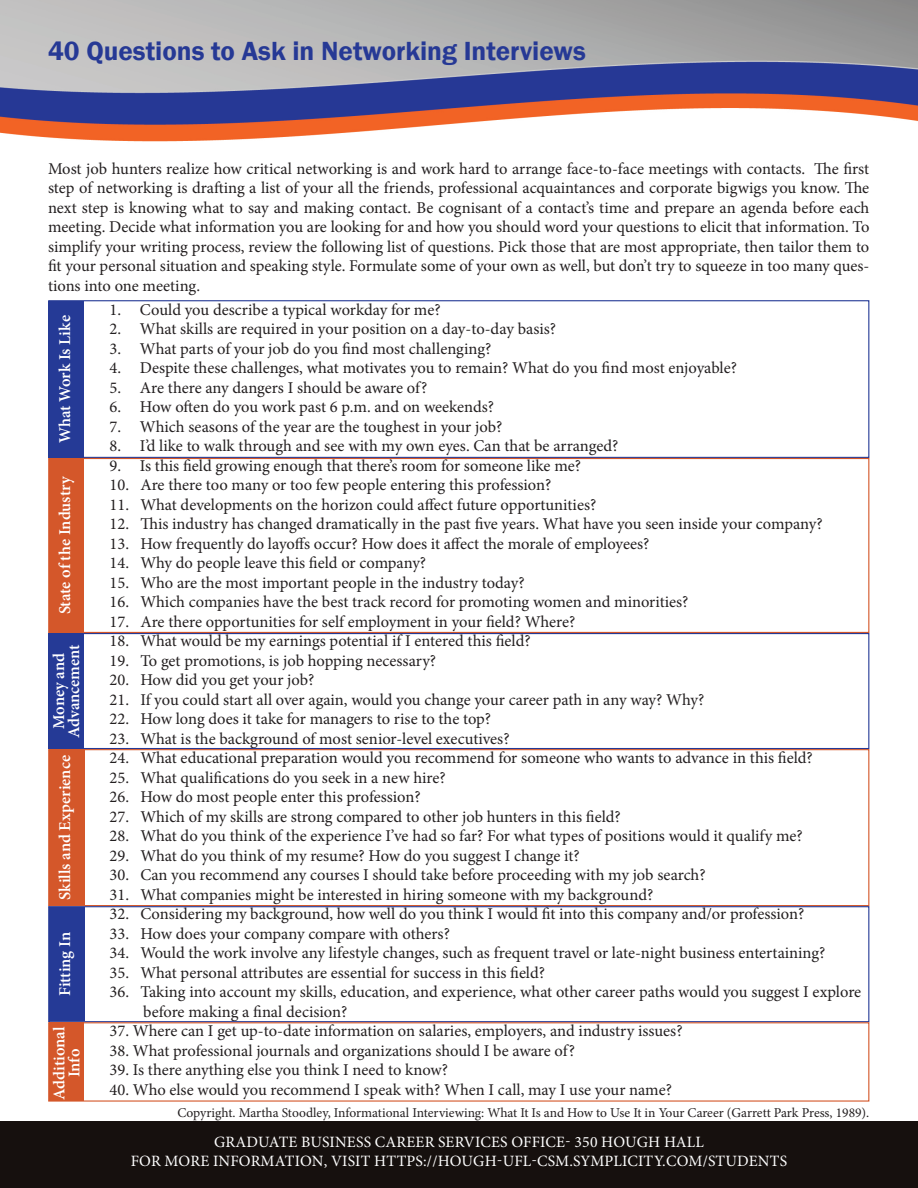
<style>
.page{position:relative;width:918px;height:1188px;background:#fff}
.page>*{position:absolute;margin:0;border:0;box-sizing:border-box;transform-origin:0 0}
.t1{font:600 27px "Franklin Gothic";color:#263995}
.t2{font:16.5px/19.5px "Minion Pro";letter-spacing:-.005em;color:#231f20;text-align:justify}
.t3{font:600 16.5px/15px "Minion Pro";color:#fff;text-align:center}
.t4{font:15.75px "Minion Pro";letter-spacing:.01em;color:#fff}
.t5{font:13.5px "Minion Pro";letter-spacing:-.005em;color:#231f20}
</style>
<div class="page">
<div style="left:1px;top:1121px;width:917px;height:67px;background:#16100e"></div>
<img style="left:0;top:0;width:918px;height:142px">
<div style="left:48px;top:300px;width:821px;height:158px;border:1px solid #253a96"></div>
<div style="left:48px;top:458px;width:821px;height:175px;border:1px solid #d4572a"></div>
<div style="left:48px;top:633px;width:821px;height:116px;border:1px solid #253a96"></div>
<div style="left:48px;top:749px;width:821px;height:157px;border:1px solid #d4572a"></div>
<div style="left:48px;top:906px;width:821px;height:116px;border:1px solid #253a96"></div>
<div style="left:48px;top:1022px;width:821px;height:80px;border:1px solid #d4572a"></div>
<div style="left:49px;top:301px;width:35px;height:156px;background:#253a96"></div>
<div style="left:49px;top:459px;width:35px;height:173px;background:#d4572a"></div>
<div style="left:49px;top:749px;width:35px;height:156px;background:#d4572a"></div>
<div style="left:49px;top:634px;width:35px;height:115px;background:#253a96"></div>
<div style="left:49px;top:1023px;width:35px;height:78px;background:#d4572a"></div>
<div style="left:49px;top:907px;width:35px;height:114px;background:#253a96"></div>
<p class="t1" style="left:48px;top:35px;width:539px">40 Questions to Ask in Networking Interviews</p>
<p class="t2" style="left:48px;top:159px;width:823px">Most job hunters realize how critical networking is and work hard to arrange face-to-face meetings with contacts. The first step of networking is drafting a list of your all the friends, professional acquaintances and corporate bigwigs you know. The next step is knowing what to say and making contact. Be cognisant of a contact’s time and prepare an agenda before each meeting. Decide what information you are looking for and how you should word your questions to elicit that information. To simplify your writing process, review the following list of questions. Pick those that are most appropriate, then tailor them to fit your personal situation and speaking style. Formulate some of your own as well, but don’t try to squeeze in too many ques&shy;tions into one meeting.</p>
<p class="t2" style="left:110px;top:300px;width:333px">1. Could you describe a typical workday for me?</p>
<p class="t2" style="left:110px;top:320px;width:448px">2. What skills are required in your position on a day-to-day basis?</p>
<p class="t2" style="left:110px;top:339px;width:383px">3. What parts of your job do you find most challenging?</p>
<p class="t2" style="left:110px;top:359px;width:629px">4. Despite these challenges, what motivates you to remain? What do you find most enjoyable?</p>
<p class="t2" style="left:110px;top:378px;width:319px">5. Are there any dangers I should be aware of?</p>
<p class="t2" style="left:110px;top:398px;width:386px">6. How often do you work past 6 p.m. and on weekends?</p>
<p class="t2" style="left:110px;top:417px;width:394px">7. Which seasons of the year are the toughest in your job?</p>
<p class="t2" style="left:110px;top:437px;width:510px">8. I’d like to walk through and see with my own eyes. Can that be arranged?</p>
<p class="t2" style="left:110px;top:456px;width:473px">9. Is this field growing enough that there’s room for someone like me?</p>
<p class="t2" style="left:110px;top:476px;width:443px">10. Are there too many or too few people entering this profession?</p>
<p class="t2" style="left:110px;top:495px;width:488px">11. What developments on the horizon could affect future opportunities?</p>
<p class="t2" style="left:110px;top:515px;width:715px">12. This industry has changed dramatically in the past five years. What have you seen inside your company?</p>
<p class="t2" style="left:110px;top:534px;width:541px">13. How frequently do layoffs occur? How does it affect the morale of employees?</p>
<p class="t2" style="left:110px;top:554px;width:318px">14. Why do people leave this field or company?</p>
<p class="t2" style="left:110px;top:573px;width:417px">15. Who are the most important people in the industry today?</p>
<p class="t2" style="left:110px;top:593px;width:581px">16. Which companies have the best track record for promoting women and minorities?</p>
<p class="t2" style="left:110px;top:612px;width:467px">17. Are there opportunities for self employment in your field? Where?</p>
<p class="t2" style="left:110px;top:632px;width:423px">18. What would be my earnings potential if I entered this field?</p>
<p class="t2" style="left:110px;top:651px;width:328px">19. To get promotions, is job hopping necessary?</p>
<p class="t2" style="left:110px;top:671px;width:206px">20. How did you get your job?</p>
<p class="t2" style="left:110px;top:690px;width:596px">21. If you could start all over again, would you change your career path in any way? Why?</p>
<p class="t2" style="left:110px;top:710px;width:383px">22. How long does it take for managers to rise to the top?</p>
<p class="t2" style="left:110px;top:729px;width:402px">23. What is the background of most senior-level executives?</p>
<p class="t2" style="left:110px;top:749px;width:705px">24. What educational preparation would you recommend for someone who wants to advance in this field?</p>
<p class="t2" style="left:110px;top:768px;width:338px">25. What qualifications do you seek in a new hire?</p>
<p class="t2" style="left:110px;top:788px;width:313px">26. How do most people enter this profession?</p>
<p class="t2" style="left:110px;top:807px;width:513px">27. Which of my skills are strong compared to other job hunters in this field?</p>
<p class="t2" style="left:110px;top:827px;width:695px">28. What do you think of the experience I’ve had so far? For what types of positions would it qualify me?</p>
<p class="t2" style="left:110px;top:846px;width:472px">29. What do you think of my resume? How do you suggest I change it?</p>
<p class="t2" style="left:110px;top:866px;width:598px">30. Can you recommend any courses I should take before proceeding with my job search?</p>
<p class="t2" style="left:110px;top:885px;width:545px">31. What companies might be interested in hiring someone with my background?</p>
<p class="t2" style="left:110px;top:905px;width:696px">32. Considering my background, how well do you think I would fit into this company and/or profession?</p>
<p class="t2" style="left:110px;top:924px;width:342px">33. How does your company compare with others?</p>
<p class="t2" style="left:110px;top:944px;width:718px">34. Would the work involve any lifestyle changes, such as frequent travel or late-night business entertaining?</p>
<p class="t2" style="left:110px;top:963px;width:437px">35. What personal attributes are essential for success in this field?</p>
<p class="t2" style="left:110px;top:983px;width:753px">36. Taking into account my skills, education, and experience, what other career paths would you suggest I explore</p>
<p class="t2" style="left:143px;top:1002px;width:206px">before making a final decision?</p>
<p class="t2" style="left:110px;top:1022px;width:575px">37. Where can I get up-to-date information on salaries, employers, and industry issues?</p>
<p class="t2" style="left:110px;top:1041px;width:467px">38. What professional journals and organizations should I be aware of?</p>
<p class="t2" style="left:110px;top:1061px;width:340px">39. Is there anything else you think I need to know?</p>
<p class="t2" style="left:110px;top:1080px;width:564px">40. Who else would you recommend I speak with? When I call, may I use your name?</p>
<p class="t3" style="left:57px;top:443px;width:129px;rotate:-90deg">What Work Is Like</p>
<p class="t3" style="left:57px;top:614px;width:140px;rotate:-90deg">State of the Industry</p>
<p class="t3" style="left:51px;top:738px;width:95px;rotate:-90deg">Money and<br>Advancement</p>
<p class="t3" style="left:57px;top:900px;width:146px;rotate:-90deg">Skills and Experience</p>
<p class="t3" style="left:57px;top:996px;width:66px;rotate:-90deg">Fitting In</p>
<p class="t3" style="left:52px;top:1100px;width:75px;rotate:-90deg">Additional<br>Info</p>
<p class="t5" style="left:177px;top:1103px;width:694px">Copyright. Martha Stoodley, Informational Interviewing: What It Is and How to Use It in Your Career (Garrett Park Press, 1989).</p>
<p class="t4" style="left:214px;top:1132px;width:491px">GRADUATE BUSINESS CAREER SERVICES OFFICE- 350 HOUGH HALL</p>
<p class="t4" style="left:131px;top:1151px;width:658px">FOR MORE INFORMATION, VISIT HTTPS://HOUGH-UFL-CSM.SYMPLICITY.COM/STUDENTS</p>
</div>
